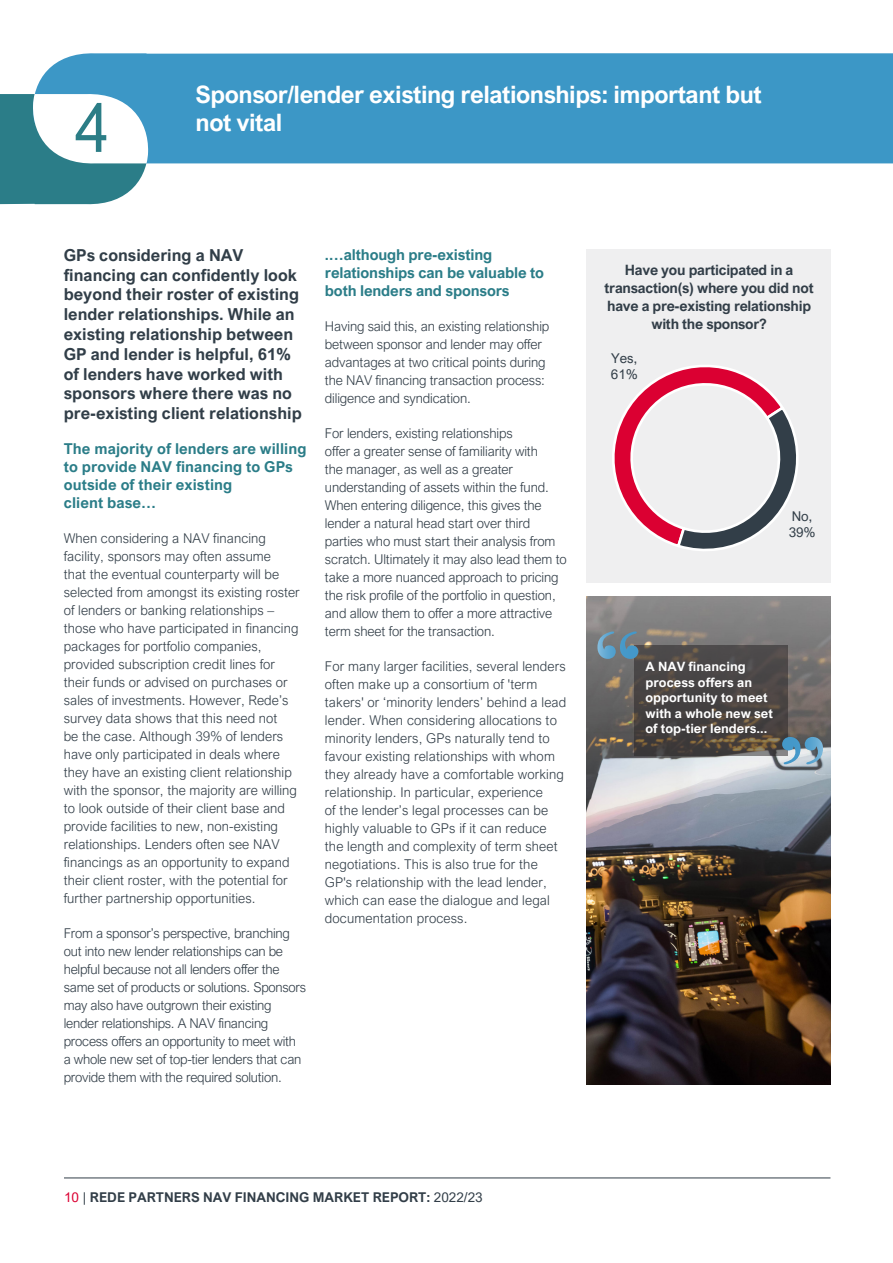
<style>
.page{position:relative;width:893px;height:1263px;background:#fff}
.page>*{position:absolute;margin:0;border:0;box-sizing:border-box;transform-origin:0 0}
.Body_Copy{font:68.4px "Arial Nova Cond";color:#2b7d86}
.t1{font:700 24px/28.8px "Arial Nova";letter-spacing:-.02em;color:#fff}
.t2{font:700 16.5px/19.8px "Arial Nova";color:#313e48}
.t3{font:700 15px/18px "Arial Nova";letter-spacing:.005em;color:#2b7d88}
.NAV_Chart_Heads{font:700 14.25px/18px "Arial Nova";letter-spacing:-.02em;color:#323e48;text-align:center}
.t4{font:300 13.5px/18px "Arial Nova";letter-spacing:.005em;color:#323e48}
.t5{font:300 13.5px/18px "Arial Nova";letter-spacing:-.02em;color:#323e48}
.t6{font:700 13.5px "Arial Nova";color:#323e48}
.t7{font:13.5px/16.2px "Arial Nova";color:#323e48}
.NAV_Body_Text{font:700 12.9px/15.5px "Arial Nova";color:#fff}
.s1{font-weight:400;color:#db0032}
.s2{font-weight:400}
</style>
<div class="page">
<hr style="left:64px;top:1178px;width:766px;height:1px;background:#323e48">
<img style="left:586px;top:596px;width:244px;height:488px">
<div style="left:35px;top:53px;width:858px;height:110px;background:#3c97c6"></div>
<svg style="left:0;top:93px;width:149px;height:112px"></svg>
<div style="left:586px;top:249px;width:244px;height:334px;background:#efeff0"></div>
<svg style="left:612px;top:365px;width:186px;height:186px"></svg>
<svg style="left:634px;top:645px;width:154px;height:110px;background:#4b4542"></svg>
<svg style="left:597px;top:631px;width:41px;height:28px"></svg>
<svg style="left:782px;top:737px;width:41px;height:27px"></svg>
<p class="Body_Copy" style="left:73px;top:85px;width:36px">4</p>
<p class="t1" style="left:196px;top:80px;width:568px">Sponsor/lender existing relationships: important but not vital</p>
<p class="t2" style="left:64px;top:245px;width:239px">GPs considering a NAV financing can confidently look beyond their roster of existing lender relationships. While an existing relationship between<br>GP and lender is helpful, 61% of lenders have worked with sponsors where there was no pre-existing client relationship</p>
<p class="t3" style="left:64px;top:440px;width:244px">The majority of lenders are willing to provide NAV financing to GPs outside of their existing<br>client base…</p>
<p class="t4" style="left:64px;top:529px;width:238px">When considering a NAV financing facility, sponsors may often assume<br>that the eventual counterparty will be selected from amongst its existing roster of lenders or banking relationships – those who have participated in financing packages for portfolio companies, provided subscription credit lines for their funds or advised on purchases or sales of investments. However, Rede’s survey data shows that this need not<br>be the case. Although 39% of lenders have only participated in deals where they have an existing client relationship with the sponsor, the majority are willing to look outside of their client base and provide facilities to new, non-existing relationships. Lenders often see NAV financings as an opportunity to expand their client roster, with the potential for further partnership opportunities.</p>
<p class="t5" style="left:64px;top:924px;width:244px">From a sponsor’s perspective, branching out into new lender relationships can be helpful because not all lenders offer the same set of products or solutions. Sponsors may also have outgrown their existing lender relationships. A NAV financing process offers an opportunity to meet with a whole new set of top-tier lenders that can provide them with the required solution.</p>
<p class="t3" style="left:325px;top:245px;width:221px">.…although pre-existing relationships can be valuable to both lenders and sponsors</p>
<p class="t4" style="left:325px;top:317px;width:226px">Having said this, an existing relationship between sponsor and lender may offer advantages at two critical points during the NAV financing transaction process: diligence and syndication.</p>
<p class="t4" style="left:325px;top:424px;width:243px">For lenders, existing relationships<br>offer a greater sense of familiarity with<br>the manager, as well as a greater understanding of assets within the fund.<br>When entering diligence, this gives the lender a natural head start over third parties who must start their analysis from scratch. Ultimately it may also lead them to take a more nuanced approach to pricing the risk profile of the portfolio in question, and allow them to offer a more attractive term sheet for the transaction.</p>
<p class="t4" style="left:325px;top:657px;width:243px">For many larger facilities, several lenders often make up a consortium of 'term takers' or ‘minority lenders’ behind a lead lender. When considering allocations to minority lenders, GPs naturally tend to favour existing relationships with whom they already have a comfortable working relationship. In particular, experience<br>of the lender’s legal processes can be highly valuable to GPs if it can reduce the length and complexity of term sheet negotiations. This is also true for the GP's relationship with the lead lender, which can ease the dialogue and legal documentation process.</p>
<p class="NAV_Chart_Heads" style="left:605px;top:261px;width:211px">Have you participated in a transaction(s) where you did not have a pre-existing relationship with the sponsor?</p>
<p class="t7" style="left:611px;top:350px;width:28px">Yes,<br>61%</p>
<p class="t7" style="left:789px;top:508px;width:28px">No,<br>39%</p>
<p class="NAV_Body_Text" style="left:645px;top:659px;width:129px">A NAV financing process offers an opportunity to meet with a whole new set of top-tier lenders...</p>
<p class="t6" style="left:64px;top:1189px;width:420px"><span class="s1">10</span> <span class="s2">|</span> REDE PARTNERS NAV FINANCING MARKET REPORT: <span class="s2">2022/23</span></p>
</div>
